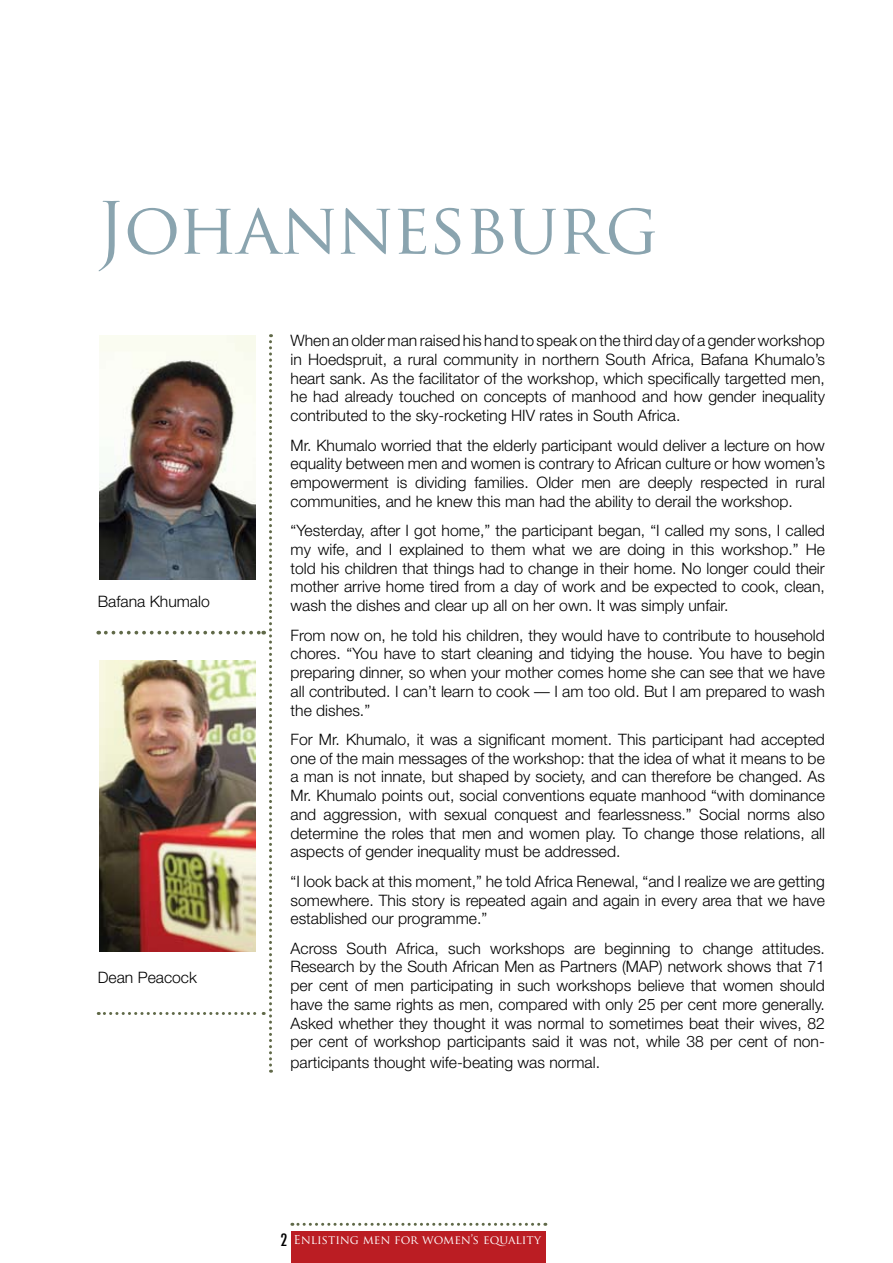
<style>
.page{position:relative;width:893px;height:1263px;background:#fff}
.page>*{position:absolute;margin:0;border:0;box-sizing:border-box;transform-origin:0 0}
.t1{font:70.05px "Trajan Pro";letter-spacing:-.01em;color:#8aa4af}
.t2{font:300 15.75px/18.8px "Helvetica Neue";color:#000;text-align:justify}
.t3{font:12px "Trajan Pro";color:#fff}
.s1{font-family:"Futura";font-weight:500;font-stretch:condensed;font-size:16.5px;color:#000}
</style>
<div class="page">
<svg style="left:292px;top:1223px;width:254px;height:3px"></svg>
<div style="left:292px;top:1231px;width:254px;height:32px;background:#bb1d23"></div>
<img style="left:98px;top:334px;width:174px;height:739px">
<h1 class="t1" style="left:96px;top:184px;width:563px">Johannesburg</h1>
<p class="t2" style="left:98px;top:592px;width:114px">Bafana Khumalo</p>
<p class="t2" style="left:98px;top:968px;width:101px">Dean Peacock</p>
<p class="t2" style="left:291px;top:331px;width:536px">When an older man raised his hand to speak on the third day of a gender workshop in Hoedspruit, a rural community in northern South Africa, Bafana Khumalo’s heart sank. As the facilitator of the workshop, which specifically targetted men, he had already touched on concepts of manhood and how gender inequality contributed to the sky-rocketing HIV rates in South Africa.</p>
<p class="t2" style="left:291px;top:435px;width:536px">Mr. Khumalo worried that the elderly participant would deliver a lecture on how equality between men and women is contrary to African culture or how women’s empowerment is dividing families. Older men are deeply respected in rural communities, and he knew this man had the ability to derail the workshop.</p>
<p class="t2" style="left:291px;top:521px;width:536px">“Yesterday, after I got home,” the participant began, “I called my sons, I called my wife, and I explained to them what we are doing in this workshop.” He told his children that things had to change in their home. No longer could their mother arrive home tired from a day of work and be expected to cook, clean, wash the dishes and clear up all on her own. It was simply unfair.</p>
<p class="t2" style="left:291px;top:625px;width:536px">From now on, he told his children, they would have to contribute to household chores. “You have to start cleaning and tidying the house. You have to begin preparing dinner, so when your mother comes home she can see that we have all contributed. I can’t learn to cook — I am too old. But I am prepared to wash the dishes.”</p>
<p class="t2" style="left:291px;top:730px;width:536px">For Mr. Khumalo, it was a significant moment. This participant had accepted one of the main messages of the workshop: that the idea of what it means to be a man is not innate, but shaped by society, and can therefore be changed. As Mr. Khumalo points out, social conventions equate manhood “with dominance and aggression, with sexual conquest and fearlessness.” Social norms also determine the roles that men and women play. To change those relations, all aspects of gender inequality must be addressed.</p>
<p class="t2" style="left:291px;top:871px;width:536px">“I look back at this moment,” he told Africa Renewal, “and I realize we are getting somewhere. This story is repeated again and again in every area that we have established our programme.”</p>
<p class="t2" style="left:291px;top:938px;width:536px">Across South Africa, such workshops are beginning to change attitudes.<br>Research by the South African Men as Partners (MAP) network shows that 71 per cent of men participating in such workshops believe that women should have the same rights as men, compared with only 25 per cent more generally.<br>Asked whether they thought it was normal to sometimes beat their wives, 82 per cent of workshop participants said it was not, while 38 per cent of non-</p>
<p class="t2" style="left:291px;top:1053px;width:311px">participants thought wife-beating was normal.</p>
<p class="t3" style="left:280px;top:1232px;width:262px"><span class="s1">2</span> Enlisting men for women’s equality</p>
</div>
